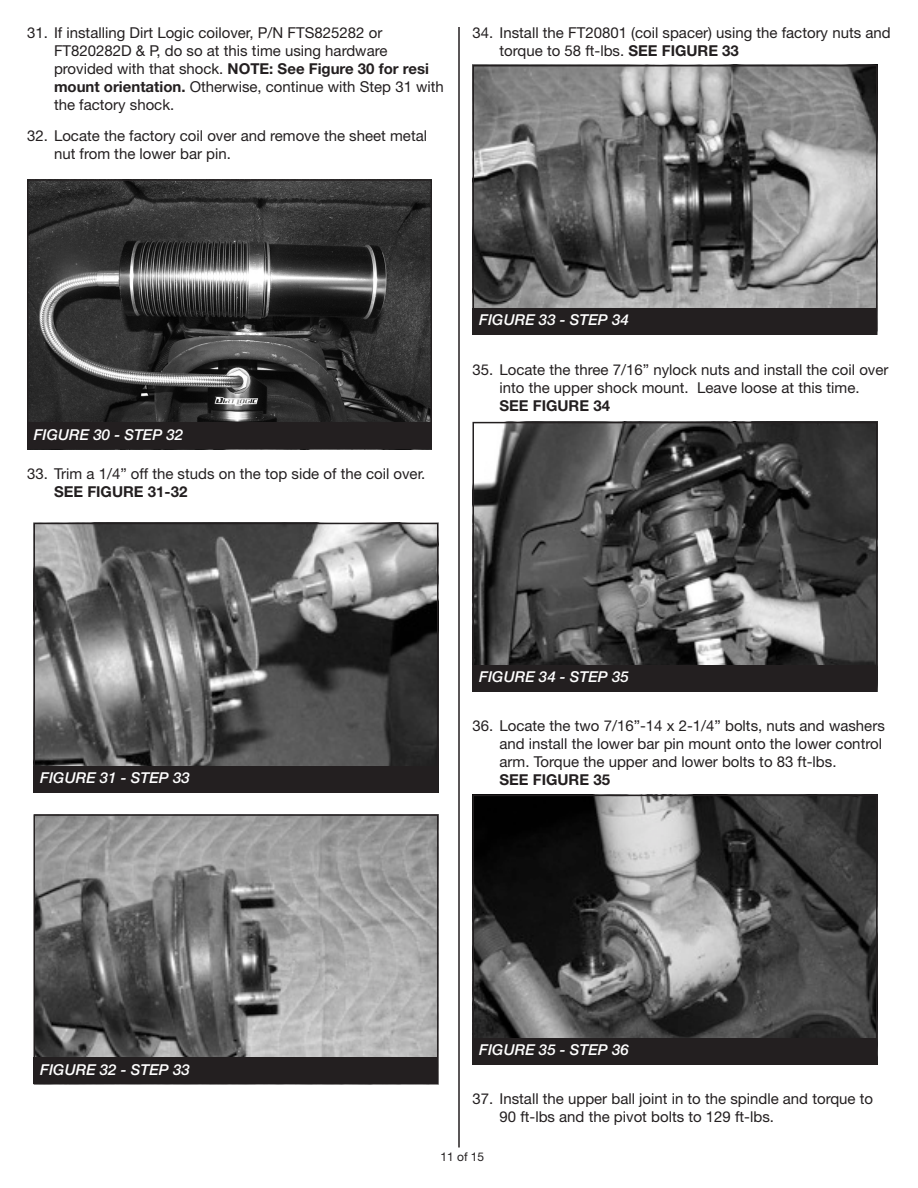
<style>
.page{position:relative;width:918px;height:1188px;background:#fff}
.page>*{position:absolute;margin:0;border:0;box-sizing:border-box;transform-origin:0 0}
.t1{font:15px/18px "Helvetica Neue LT Std";color:#231f20}
.t2{font:italic 500 15px "Helvetica Neue LT Std";color:#fff}
.t3{font:12px "Helvetica Neue LT Std";color:#231f20}
.s1{font-weight:700}
</style>
<div class="page">
<hr style="left:458px;top:27px;width:2px;height:1121px;background:#231f20">
<img style="left:30px;top:182px;width:399px;height:240px">
<div style="left:27px;top:179px;width:405px;height:270px;border:2px solid #231f20"></div>
<div style="left:27px;top:422px;width:405px;height:27px;background:#231f20"></div>
<img style="left:36px;top:526px;width:399px;height:240px">
<div style="left:33px;top:523px;width:405px;height:270px;border:2px solid #231f20"></div>
<div style="left:33px;top:766px;width:405px;height:27px;background:#231f20"></div>
<img style="left:36px;top:817px;width:399px;height:240px">
<div style="left:33px;top:814px;width:405px;height:270px;border:2px solid #231f20"></div>
<div style="left:33px;top:1057px;width:405px;height:27px;background:#231f20"></div>
<img style="left:475px;top:68px;width:400px;height:240px">
<div style="left:472px;top:65px;width:406px;height:270px;border:2px solid #231f20"></div>
<div style="left:472px;top:308px;width:406px;height:27px;background:#231f20"></div>
<img style="left:475px;top:425px;width:400px;height:240px">
<div style="left:472px;top:422px;width:406px;height:270px;border:2px solid #231f20"></div>
<div style="left:472px;top:665px;width:406px;height:27px;background:#231f20"></div>
<img style="left:475px;top:798px;width:400px;height:240px">
<div style="left:472px;top:795px;width:406px;height:270px;border:2px solid #231f20"></div>
<div style="left:472px;top:1038px;width:406px;height:27px;background:#231f20"></div>
<p class="t1" style="left:54px;top:23px;width:391px;text-indent:-27px">31. If installing Dirt Logic coilover, P/N FTS825282 or FT820282D &amp; P, do so at this time using hardware provided with that shock. <span class="s1">NOTE: See Figure 30 for resi mount orientation.</span> Otherwise, continue with Step 31 with the factory shock.</p>
<p class="t1" style="left:54px;top:127px;width:375px;text-indent:-27px">32. Locate the factory coil over and remove the sheet metal nut from the lower bar pin.</p>
<p class="t1" style="left:500px;top:23px;width:393px;text-indent:-27px">34. Install the FT20801 (coil spacer) using the factory nuts and torque to 58 ft-lbs. <span class="s1">SEE FIGURE 33</span></p>
<p class="t2" style="left:34px;top:426px;width:151px">FIGURE 30 - STEP 32</p>
<p class="t1" style="left:54px;top:464px;width:373px;text-indent:-27px">33. Trim a 1/4” off the studs on the top side of the coil over.<br><span class="s1">SEE FIGURE 31-32</span></p>
<p class="t2" style="left:479px;top:311px;width:151px">FIGURE 33 - STEP 34</p>
<p class="t1" style="left:500px;top:361px;width:390px;text-indent:-27px">35. Locate the three 7/16” nylock nuts and install the coil over into the upper shock mount. Leave loose at this time.<br><span class="s1">SEE FIGURE 34</span></p>
<p class="t2" style="left:40px;top:769px;width:151px">FIGURE 31 - STEP 33</p>
<p class="t2" style="left:479px;top:668px;width:151px">FIGURE 34 - STEP 35</p>
<p class="t1" style="left:500px;top:716px;width:387px;text-indent:-27px">36. Locate the two 7/16”-14 x 2-1/4” bolts, nuts and washers and install the lower bar pin mount onto the lower control arm. Torque the upper and lower bolts to 83 ft-lbs.<br><span class="s1">SEE FIGURE 35</span></p>
<p class="t2" style="left:40px;top:1061px;width:151px">FIGURE 32 - STEP 33</p>
<p class="t2" style="left:479px;top:1041px;width:151px">FIGURE 35 - STEP 36</p>
<p class="t1" style="left:500px;top:1090px;width:375px;text-indent:-27px">37. Install the upper ball joint in to the spindle and torque to<br>90 ft-lbs and the pivot bolts to 129 ft-lbs.</p>
<p class="t3" style="left:440px;top:1150px;width:45px">11 of 15</p>
</div>
